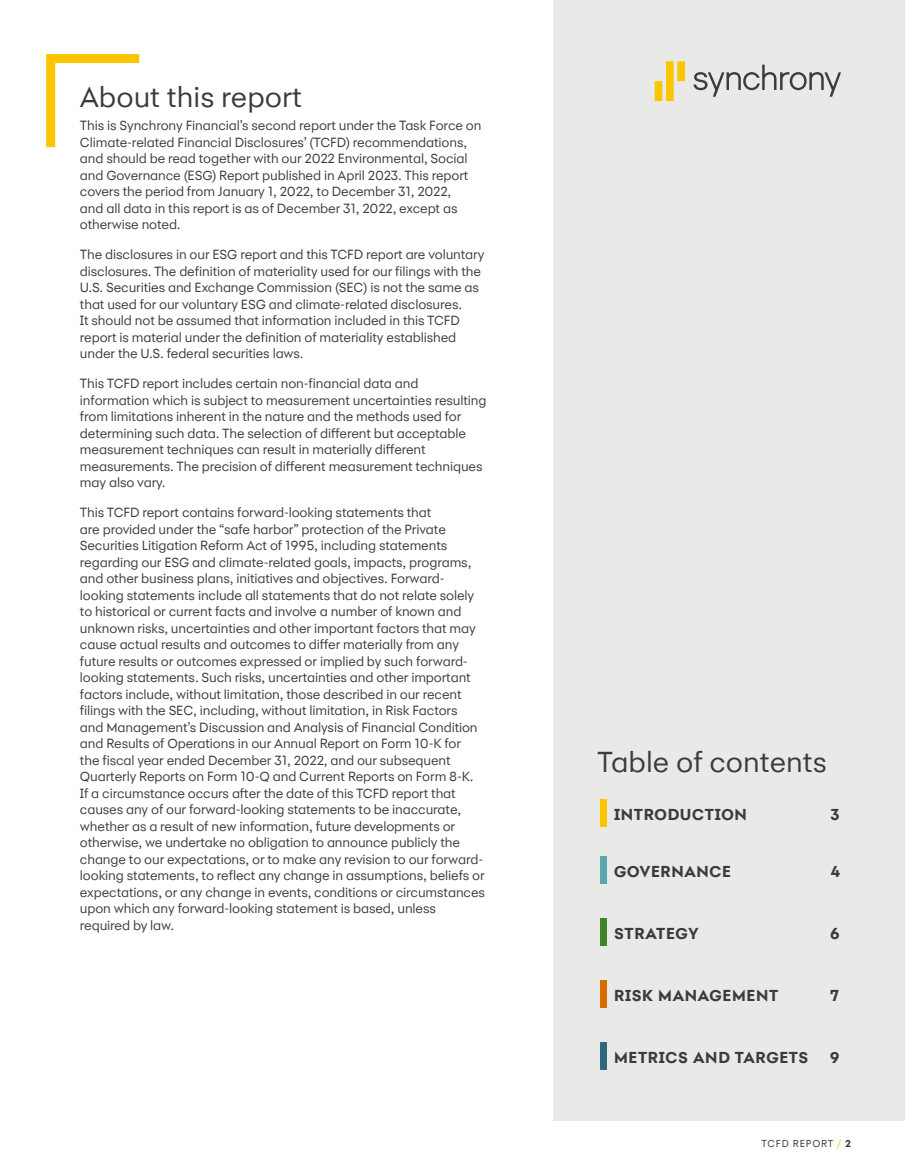
<style>
.page{position:relative;width:905px;height:1175px;background:#fff}
.page>*{position:absolute;margin:0;border:0;box-sizing:border-box;transform-origin:0 0}
.t1{font:30px "Synchrony Sans";color:#3b3c39}
.t2{font:700 16.5px "Synchrony Sans";letter-spacing:.04em;color:#3b3c39}
.t3{font:13.8px/16.5px "Synchrony Sans";letter-spacing:-.01em;color:#3b3c39}
.t4{font:10.5px "Synchrony Sans";letter-spacing:.075em;color:#3b3c39}
.s1{color:#fbc600}
.s2{font-weight:700}
</style>
<div class="page">
<div style="left:554px;top:0;width:350px;height:1120px;background:#e9eae8"></div>
<svg style="left:46px;top:54px;width:94px;height:94px"></svg>
<div style="left:600px;top:799px;width:7px;height:27px;background:#fbc600"></div>
<div style="left:600px;top:918px;width:7px;height:27px;background:#3e8529"></div>
<div style="left:600px;top:980px;width:7px;height:27px;background:#d76b00"></div>
<div style="left:600px;top:1042px;width:7px;height:27px;background:#34657f"></div>
<div style="left:600px;top:856px;width:7px;height:27px;background:#58a7af"></div>
<svg style="left:654px;top:61px;width:31px;height:40px"></svg>
<svg style="left:693px;top:65px;width:148px;height:32px"></svg>
<h1 class="t1" style="left:80px;top:80px;width:224px">About this report</h1>
<p class="t3" style="left:80px;top:117px;width:403px">This is Synchrony Financial’s second report under the Task Force on Climate-related Financial Disclosures’ (TCFD) recommendations, and should be read together with our 2022 Environmental, Social and Governance (ESG) Report published in April 2023. This report covers the period from January 1, 2022, to December 31, 2022,<br>and all data in this report is as of December 31, 2022, except as otherwise noted.</p>
<p class="t3" style="left:80px;top:246px;width:406px">The disclosures in our ESG report and this TCFD report are voluntary disclosures. The definition of materiality used for our filings with the U.S. Securities and Exchange Commission (SEC) is not the same as that used for our voluntary ESG and climate-related disclosures.<br>It should not be assumed that information included in this TCFD report is material under the definition of materiality established under the U.S. federal securities laws.</p>
<p class="t3" style="left:80px;top:375px;width:408px">This TCFD report includes certain non-financial data and information which is subject to measurement uncertainties resulting from limitations inherent in the nature and the methods used for determining such data. The selection of different but acceptable measurement techniques can result in materially different measurements. The precision of different measurement techniques may also vary.</p>
<p class="t3" style="left:80px;top:504px;width:406px">This TCFD report contains forward-looking statements that<br>are provided under the “safe harbor” protection of the Private Securities Litigation Reform Act of 1995, including statements regarding our ESG and climate-related goals, impacts, programs, and other business plans, initiatives and objectives. Forward&shy;looking statements include all statements that do not relate solely to historical or current facts and involve a number of known and unknown risks, uncertainties and other important factors that may cause actual results and outcomes to differ materially from any future results or outcomes expressed or implied by such forward&shy;looking statements. Such risks, uncertainties and other important factors include, without limitation, those described in our recent filings with the SEC, including, without limitation, in Risk Factors<br>and Management’s Discussion and Analysis of Financial Condition and Results of Operations in our Annual Report on Form 10-K for<br>the fiscal year ended December 31, 2022, and our subsequent Quarterly Reports on Form 10-Q and Current Reports on Form 8-K.<br>If a circumstance occurs after the date of this TCFD report that causes any of our forward-looking statements to be inaccurate, whether as a result of new information, future developments or otherwise, we undertake no obligation to announce publicly the change to our expectations, or to make any revision to our forward&shy;looking statements, to reflect any change in assumptions, beliefs or expectations, or any change in events, conditions or circumstances upon which any forward-looking statement is based, unless required by law.</p>
<h1 class="t1" style="left:597px;top:744px;width:231px">Table of contents</h1>
<p class="t2" style="left:614px;top:805px;width:134px">INTRODUCTION</p>
<p class="t2" style="left:830px;top:805px;width:11px">3</p>
<p class="t2" style="left:614px;top:861px;width:118px">GOVERNANCE</p>
<p class="t2" style="left:830px;top:861px;width:12px">4</p>
<p class="t2" style="left:614px;top:923px;width:86px">STRATEGY</p>
<p class="t2" style="left:830px;top:923px;width:11px">6</p>
<p class="t2" style="left:614px;top:985px;width:165px">RISK MANAGEMENT</p>
<p class="t2" style="left:830px;top:985px;width:10px">7</p>
<p class="t2" style="left:614px;top:1048px;width:196px">METRICS AND TARGETS</p>
<p class="t2" style="left:830px;top:1048px;width:11px">9</p>
<p class="t4" style="left:761px;top:1137px;width:91px">TCFD REPORT <span class="s1">/</span> <span class="s2">2</span></p>
</div>
